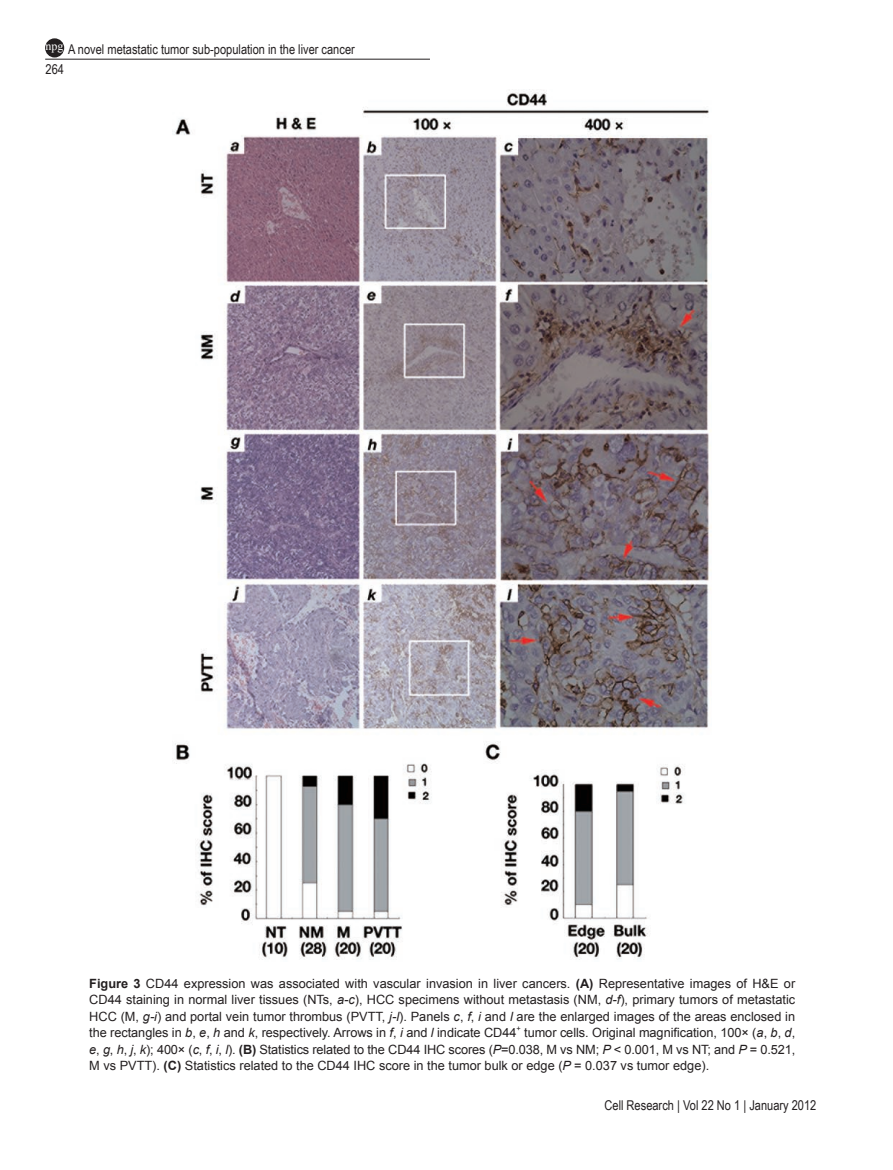
<style>
.page{position:relative;width:893px;height:1170px;background:#fff}
.page>*{position:absolute;margin:0;border:0;box-sizing:border-box;transform-origin:0 0}
.t1{font:13.5px "Arial Narrow";color:#231f20}
.t2{font:12.75px/16.5px "Arial";letter-spacing:-.005em;color:#231f20;text-align:justify}
.t3{font:12px "Times New Roman";color:#fff}
.t4{font:7.5px "Arial";color:#231f20}
.s1{font-weight:700}
.s2{font-style:italic}
</style>
<div class="page">
<hr style="left:45px;top:59px;width:385px;height:1px;background:#231f20">
<div style="left:46px;top:39px;width:17px;height:18px;background:#231f20;border-radius:50%"></div>
<div style="left:45px;top:38px;width:19px;height:19px;border:2px solid #231f20;border-radius:50%"></div>
<img style="left:174px;top:89px;width:536px;height:871px">
<p class="t1" style="left:68px;top:39px;width:288px">A novel metastatic tumor sub-population in the liver cancer</p>
<p class="t3" style="left:46px;top:38px;width:19px">npg</p>
<p class="t1" style="left:46px;top:59px;width:20px">264</p>
<p class="t2" style="left:89px;top:975px;width:707px"><span class="s1">Figure 3</span> CD44 expression was associated with vascular invasion in liver cancers. <span class="s1">(A)</span> Representative images of H&amp;E or CD44 staining in normal liver tissues (NTs, <span class="s2">a-c</span>), HCC specimens without metastasis (NM, <span class="s2">d-f</span>), primary tumors of metastatic HCC (M, <span class="s2">g-i</span>) and portal vein tumor thrombus (PVTT, <span class="s2">j-l</span>). Panels <span class="s2">c</span>, <span class="s2">f</span>, <span class="s2">i</span> and <span class="s2">l</span> are the enlarged images of the areas enclosed in the rectangles in <span class="s2">b</span>, <span class="s2">e</span>, <span class="s2">h</span> and <span class="s2">k</span>, respectively. Arrows in <span class="s2">f</span>, <span class="s2">i</span> and <span class="s2">l</span> indicate CD44</p>
<p class="t4" style="left:516px;top:1023px;width:6px">+</p>
<p class="t2" style="left:89px;top:1024px;width:707px;text-indent:435px">tumor cells. Original magnification, 100× (<span class="s2">a</span>, <span class="s2">b</span>, <span class="s2">d</span>, <span class="s2">e</span>, <span class="s2">g</span>, <span class="s2">h</span>, <span class="s2">j</span>, <span class="s2">k</span>); 400× (<span class="s2">c</span>, <span class="s2">f</span>, <span class="s2">i</span>, <span class="s2">l</span>). <span class="s1">(B)</span> Statistics related to the CD44 IHC scores (<span class="s2">P</span>=0.038, M vs NM; <span class="s2">P</span> &lt; 0.001, M vs NT; and <span class="s2">P</span> = 0.521, M vs PVTT). <span class="s1">(C)</span> Statistics related to the CD44 IHC score in the tumor bulk or edge (<span class="s2">P</span> = 0.037 vs tumor edge).</p>
<p class="t1" style="left:604px;top:1094px;width:213px">Cell Research | Vol 22 No 1 | January 2012</p>
</div>
